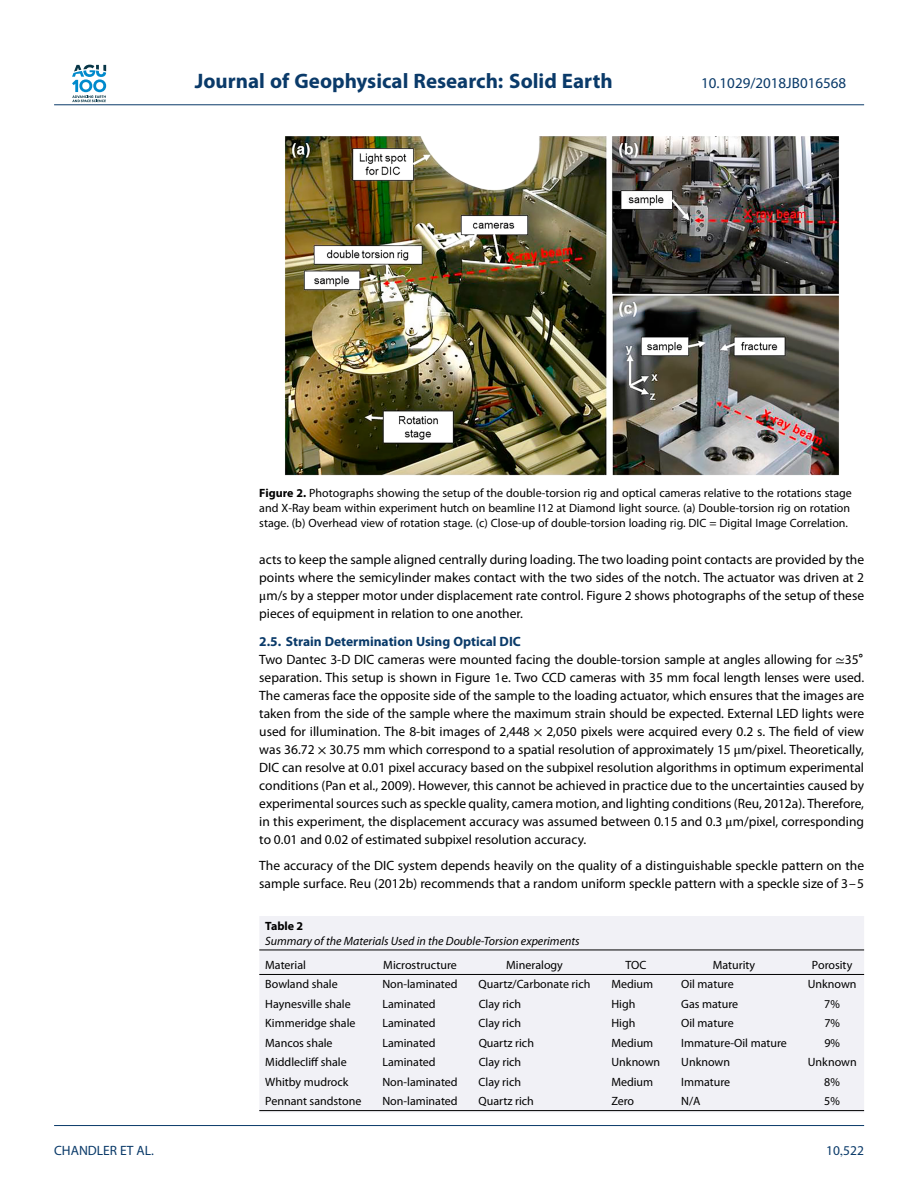
<style>
.page{position:relative;width:918px;height:1188px;background:#fff}
.page>*{position:absolute;margin:0;border:0;box-sizing:border-box;transform-origin:0 0}
.t1{font:700 21px "Myriad Pro";color:#0a3a69}
.t2{font:15px "Myriad Pro";color:#0a3a69}
.t3{font:13.5px/18px "Myriad Pro";color:#000}
.t4{font:13.5px "Myriad Pro";color:#0a3a69}
.t5{font:12px/15px "Myriad Pro";color:#000}
.t6{font:italic 12px "Myriad Pro";color:#000}
.t7{font:700 12px "Myriad Pro";color:#000}
.s1{font-weight:700}
.s2{font-family:"STIX Math"}
.s3{font-weight:700;color:#0a3a69}
.s4{font-family:"STIX Math";font-style:italic}
</style>
<div class="page">
<svg style="left:72px;top:65px;width:34px;height:37px"></svg>
<hr style="left:54px;top:104px;width:810px;height:1px;background:#0a3a69">
<img style="left:285px;top:136px;width:554px;height:340px">
<div style="left:259px;top:916px;width:605px;height:196px;background:#f1f1f6"></div>
<hr style="left:259px;top:950px;width:605px;height:1px;background:#000">
<hr style="left:259px;top:974px;width:605px;height:1px;background:#000">
<hr style="left:259px;top:1110px;width:605px;height:1px;background:#000">
<hr style="left:54px;top:1125px;width:810px;height:1px;background:#0a3a69">
<h1 class="t1" style="left:195px;top:73px;width:419px">Journal of Geophysical Research: Solid Earth</h1>
<p class="t2" style="left:701px;top:78px;width:147px">10.1029/2018JB016568</p>
<p class="t5" style="left:259px;top:486px;width:594px"><span class="s1">Figure 2.</span> Photographs showing the setup of the double-torsion rig and optical cameras relative to the rotations stage and X-Ray beam within experiment hutch on beamline I12 at Diamond light source. (a) Double-torsion rig on rotation stage. (b) Overhead view of rotation stage. (c) Close-up of double-torsion loading rig. DIC = Digital Image Correlation.</p>
<p class="t3" style="left:259px;top:552px;width:606px;text-align:justify">acts to keep the sample aligned centrally during loading. The two loading point contacts are provided by the points where the semicylinder makes contact with the two sides of the notch. The actuator was driven at 2 <span class="s2">μ</span>m/s by a stepper motor under displacement rate control. Figure 2 shows photographs of the setup of these pieces of equipment in relation to one another.</p>
<p class="t3" style="left:259px;top:633px;width:606px"><span class="s3">2.5. Strain Determination Using Optical DIC<br></span>Two Dantec 3-D DIC cameras were mounted facing the double-torsion sample at angles allowing for <span class="s2">≃</span>35<sup>∘ </sup>separation. This setup is shown in Figure 1e. Two CCD cameras with 35 mm focal length lenses were used.<br>The cameras face the opposite side of the sample to the loading actuator, which ensures that the images are taken from the side of the sample where the maximum strain should be expected. External LED lights were used for illumination. The 8-bit images of 2,448 <span class="s2">×</span> 2,050 pixels were acquired every 0.2 s. The field of view was 36.72 <span class="s2">×</span> 30.75 mm which correspond to a spatial resolution of approximately 15 <span class="s2">μ</span>m/pixel. Theoretically, DIC can resolve at 0.01 pixel accuracy based on the subpixel resolution algorithms in optimum experimental conditions (Pan et al., 2009). However, this cannot be achieved in practice due to the uncertainties caused by experimental sources such as speckle quality, camera motion, and lighting conditions (Reu, 2012a). Therefore, in this experiment, the displacement accuracy was assumed between 0.15 and 0.3 <span class="s2">μ</span>m/pixel, corresponding to 0.01 and 0.02 of estimated subpixel resolution accuracy.</p>
<p class="t3" style="left:259px;top:857px;width:606px">The accuracy of the DIC system depends heavily on the quality of a distinguishable speckle pattern on the sample surface. Reu (2012b) recommends that a random uniform speckle pattern with a speckle size of 3–5</p>
<p class="t7" style="left:265px;top:922px;width:40px">Table 2</p>
<p class="t6" style="left:265px;top:936px;width:316px">Summary of the Materials Used in the Double-Torsion experiments</p>
<p class="t5" style="left:265px;top:958px;width:42px">Material</p>
<p class="t5" style="left:383px;top:958px;width:75px">Microstructure</p>
<p class="t5" style="left:506px;top:958px;width:58px">Mineralogy</p>
<p class="t5" style="left:625px;top:958px;width:22px">TOC</p>
<p class="t5" style="left:713px;top:958px;width:44px">Maturity</p>
<p class="t5" style="left:812px;top:958px;width:42px">Porosity</p>
<p class="t5" style="left:265px;top:978px;width:74px">Bowland shale</p>
<p class="t5" style="left:382px;top:978px;width:77px">Non-laminated</p>
<p class="t5" style="left:479px;top:978px;width:113px">Quartz/Carbonate rich</p>
<p class="t5" style="left:611px;top:978px;width:43px">Medium</p>
<p class="t5" style="left:681px;top:978px;width:54px">Oil mature</p>
<p class="t5" style="left:808px;top:978px;width:50px">Unknown</p>
<p class="t5" style="left:265px;top:997px;width:87px">Haynesville shale</p>
<p class="t5" style="left:382px;top:997px;width:55px">Laminated</p>
<p class="t5" style="left:479px;top:997px;width:44px">Clay rich</p>
<p class="t5" style="left:611px;top:997px;width:26px">High</p>
<p class="t5" style="left:681px;top:997px;width:59px">Gas mature</p>
<p class="t5" style="left:824px;top:997px;width:17px">7%</p>
<p class="t5" style="left:265px;top:1017px;width:92px">Kimmeridge shale</p>
<p class="t5" style="left:382px;top:1017px;width:55px">Laminated</p>
<p class="t5" style="left:479px;top:1017px;width:44px">Clay rich</p>
<p class="t5" style="left:611px;top:1017px;width:26px">High</p>
<p class="t5" style="left:681px;top:1017px;width:54px">Oil mature</p>
<p class="t5" style="left:824px;top:1017px;width:17px">7%</p>
<p class="t5" style="left:265px;top:1036px;width:69px">Mancos shale</p>
<p class="t5" style="left:382px;top:1036px;width:55px">Laminated</p>
<p class="t5" style="left:479px;top:1036px;width:57px">Quartz rich</p>
<p class="t5" style="left:611px;top:1036px;width:43px">Medium</p>
<p class="t5" style="left:681px;top:1036px;width:107px">Immature-Oil mature</p>
<p class="t5" style="left:824px;top:1036px;width:17px">9%</p>
<p class="t5" style="left:265px;top:1056px;width:83px">Middlecliff shale</p>
<p class="t5" style="left:382px;top:1056px;width:55px">Laminated</p>
<p class="t5" style="left:479px;top:1056px;width:44px">Clay rich</p>
<p class="t5" style="left:611px;top:1056px;width:50px">Unknown</p>
<p class="t5" style="left:681px;top:1056px;width:50px">Unknown</p>
<p class="t5" style="left:808px;top:1056px;width:50px">Unknown</p>
<p class="t5" style="left:265px;top:1075px;width:85px">Whitby mudrock</p>
<p class="t5" style="left:382px;top:1075px;width:77px">Non-laminated</p>
<p class="t5" style="left:479px;top:1075px;width:44px">Clay rich</p>
<p class="t5" style="left:611px;top:1075px;width:43px">Medium</p>
<p class="t5" style="left:681px;top:1075px;width:51px">Immature</p>
<p class="t5" style="left:824px;top:1075px;width:17px">8%</p>
<p class="t5" style="left:265px;top:1094px;width:98px">Pennant sandstone</p>
<p class="t5" style="left:382px;top:1094px;width:77px">Non-laminated</p>
<p class="t5" style="left:479px;top:1094px;width:57px">Quartz rich</p>
<p class="t5" style="left:611px;top:1094px;width:24px">Zero</p>
<p class="t5" style="left:681px;top:1094px;width:21px">N/A</p>
<p class="t5" style="left:824px;top:1094px;width:17px">5%</p>
<p class="t4" style="left:54px;top:1145px;width:101px">CHANDLER ET AL.</p>
<p class="t4" style="left:826px;top:1145px;width:39px">10<span class="s4">,</span>522</p>
</div>
